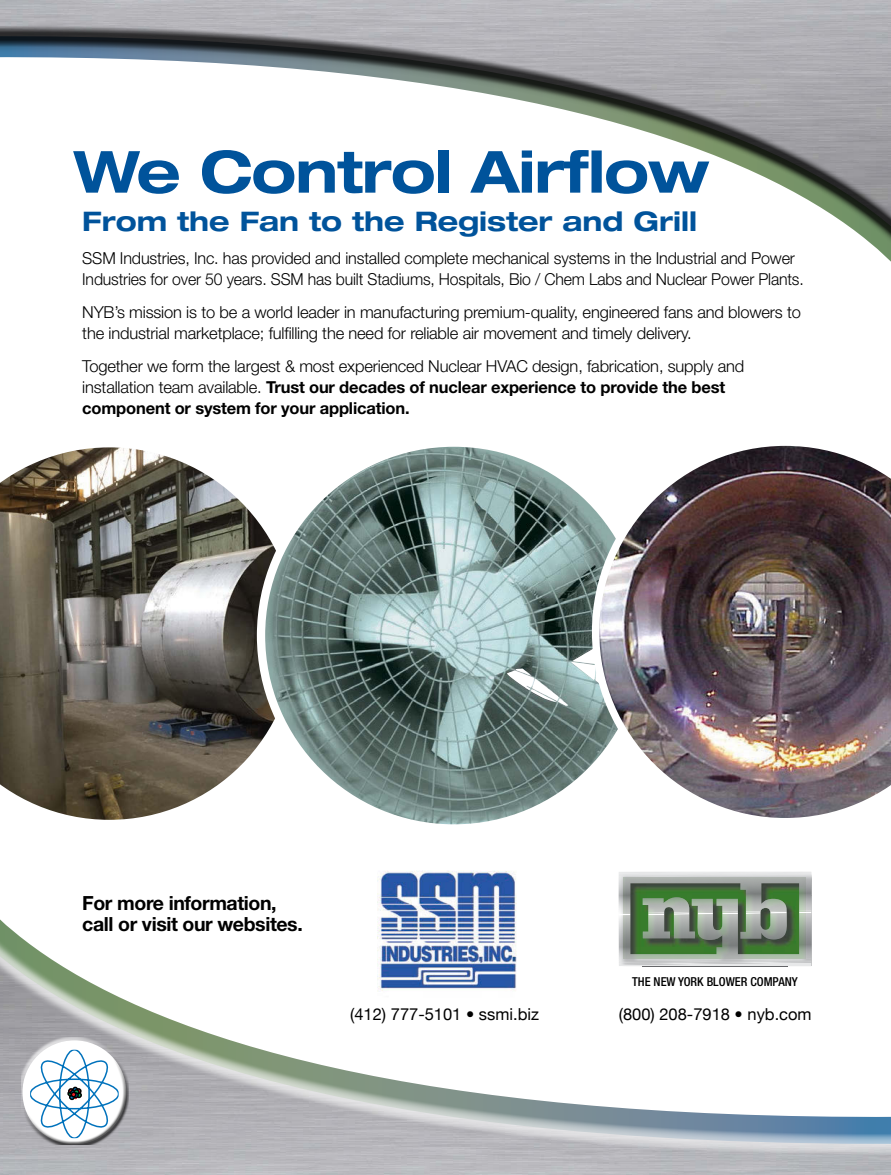
<style>
.page{position:relative;width:891px;height:1175px;background:#fff}
.page>*{position:absolute;margin:0;border:0;box-sizing:border-box;transform-origin:0 0}
.t1{font:700 expanded 58.05px "Helvetica Neue LT Std";letter-spacing:-.02em;color:#00539b}
.t2{font:700 expanded 27px "Helvetica Neue LT Std";color:#00539b}
.t3{font:700 19.5px/21px "Helvetica Neue LT Std";letter-spacing:-.02em;color:#000}
.t4{font:300 16.5px/21px "Helvetica Neue LT Std";letter-spacing:-.01em;color:#000}
.t5{font:16.5px "Helvetica Neue";color:#000}
.t6{font:500 condensed 12.3px "Helvetica Neue LT Std";color:#000}
.s1{font-weight:700}
</style>
<div class="page">
<div style="left:0;top:0;width:891px;height:1174px;background:#000;opacity:.75"></div>
<div style="left:21px;top:1037px;width:102px;height:80px;background:#fff;opacity:.75"></div>
<div style="left:24px;top:1057px;width:105px;height:87px;background:#000;opacity:.64"></div>
<svg style="left:30px;top:1049px;width:89px;height:89px"></svg>
<p class="t1" style="left:73px;top:135px;width:638px">We Control Airflow</p>
<p class="t2" style="left:82px;top:204px;width:616px">From the Fan to the Register and Grill</p>
<p class="t4" style="left:82px;top:247px;width:723px">SSM Industries, Inc. has provided and installed complete mechanical systems in the Industrial and Power<br>Industries for over 50 years. SSM has built Stadiums, Hospitals, Bio / Chem Labs and Nuclear Power Plants.</p>
<p class="t4" style="left:82px;top:301px;width:720px">NYB’s mission is to be a world leader in manufacturing premium-quality, engineered fans and blowers to the industrial marketplace; fulfilling the need for reliable air movement and timely delivery.</p>
<p class="t4" style="left:82px;top:355px;width:663px">Together we form the largest &amp; most experienced Nuclear HVAC design, fabrication, supply and installation team available. <span class="s1">Trust our decades of nuclear experience to provide the best component or system for your application.</span></p>
<p class="t3" style="left:82px;top:892px;width:222px">For more information, call or visit our websites.</p>
<p class="t6" style="left:632px;top:974px;width:167px">THE NEW YORK BLOWER COMPANY</p>
<p class="t5" style="left:350px;top:1004px;width:190px">(412) 777-5101 • ssmi.biz</p>
<p class="t5" style="left:619px;top:1004px;width:194px">(800) 208-7918 • nyb.com</p>
</div>
